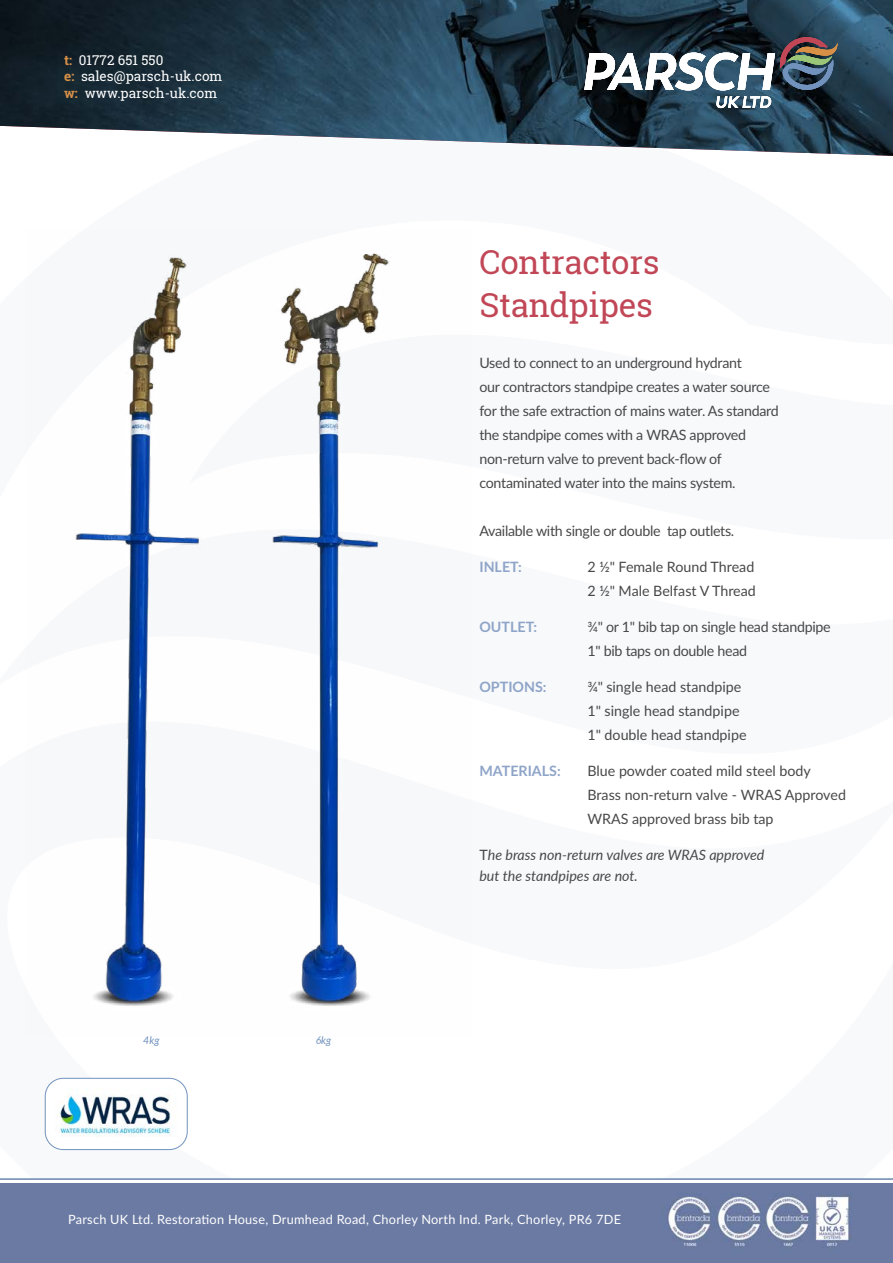
<style>
.page{position:relative;width:893px;height:1263px;background:#fff}
.page>*{position:absolute;margin:0;border:0;box-sizing:border-box;transform-origin:0 0}
.t1{font:33px/43.5px "Roboto Slab";letter-spacing:-.01em;color:#c14757}
.t2{font:14.25px/24px "Lato";letter-spacing:-.02em;color:#484848}
.t3{font:14.25px/24px "Lato";color:#484848}
.t4{font:italic 14.25px/21px "Lato";color:#484848}
.t5{font:700 14.25px "Lato";color:#8ea4c8}
.t6{font:13.5px/16.5px "Roboto Slab";color:#fff}
.t7{font:12.75px "Lato";letter-spacing:.02em;color:#fff}
.t8{font:italic 10.5px "Lato";color:#7192bd}
.s1{font-weight:700;color:#d89047}
.s2{font-style:normal}
</style>
<div class="page">
<svg style="left:0;top:1178px;width:893px;height:2px;background:#8da2c0"></svg>
<img style="left:0;top:0;width:893px;height:156px">
<svg style="left:584px;top:34px;width:254px;height:74px"></svg>
<img style="left:0;top:1183px;width:893px;height:80px">
<img style="left:75px;top:253px;width:314px;height:753px">
<img style="left:45px;top:1078px;width:141px;height:71px">
<div style="left:45px;top:1078px;width:143px;height:72px;border:1px solid #7192bd;border-radius:18px"></div>
<p class="t6" style="left:64px;top:51px;width:160px"><span class="s1">t:</span> 01772 651 550<br><span class="s1">e:</span> sales@parsch-uk.com <span class="s1">w:</span> www.parsch-uk.com</p>
<p class="t8" style="left:143px;top:1033px;width:18px">4kg</p>
<p class="t8" style="left:316px;top:1033px;width:17px">6kg</p>
<h1 class="t1" style="left:479px;top:239px;width:182px">Contractors<br>Standpipes</h1>
<p class="t2" style="left:479px;top:351px;width:301px">Used to connect to an underground hydrant<br>our contractors standpipe creates a water source for the safe extraction of mains water. As standard the standpipe comes with a WRAS approved non-return valve to prevent back-flow of contaminated water into the mains system.</p>
<p class="t2" style="left:479px;top:519px;width:256px">Available with single or double tap outlets.</p>
<p class="t5" style="left:479px;top:557px;width:44px">INLET:</p>
<p class="t3" style="left:587px;top:555px;width:170px">2 ½" Female Round Thread<br>2 ½" Male Belfast V Thread</p>
<p class="t5" style="left:479px;top:617px;width:59px">OUTLET:</p>
<p class="t2" style="left:587px;top:615px;width:245px">¾" or 1" bib tap on single head standpipe<br>1" bib taps on double head</p>
<p class="t5" style="left:479px;top:677px;width:69px">OPTIONS:</p>
<p class="t3" style="left:587px;top:675px;width:161px">¾" single head standpipe<br>1" single head standpipe<br>1" double head standpipe</p>
<p class="t5" style="left:479px;top:761px;width:83px">MATERIALS:</p>
<p class="t3" style="left:587px;top:759px;width:260px">Blue powder coated mild steel body<br>Brass non-return valve - WRAS Approved<br>WRAS approved brass bib tap</p>
<p class="t4" style="left:479px;top:844px;width:286px"><span class="s2">T</span>he brass non-return valves are WRAS approved but the standpipes are not.</p>
<p class="t7" style="left:68px;top:1210px;width:554px">Parsch UK Ltd. Restoration House, Drumhead Road, Chorley North Ind. Park, Chorley, PR6 7DE</p>
</div>
